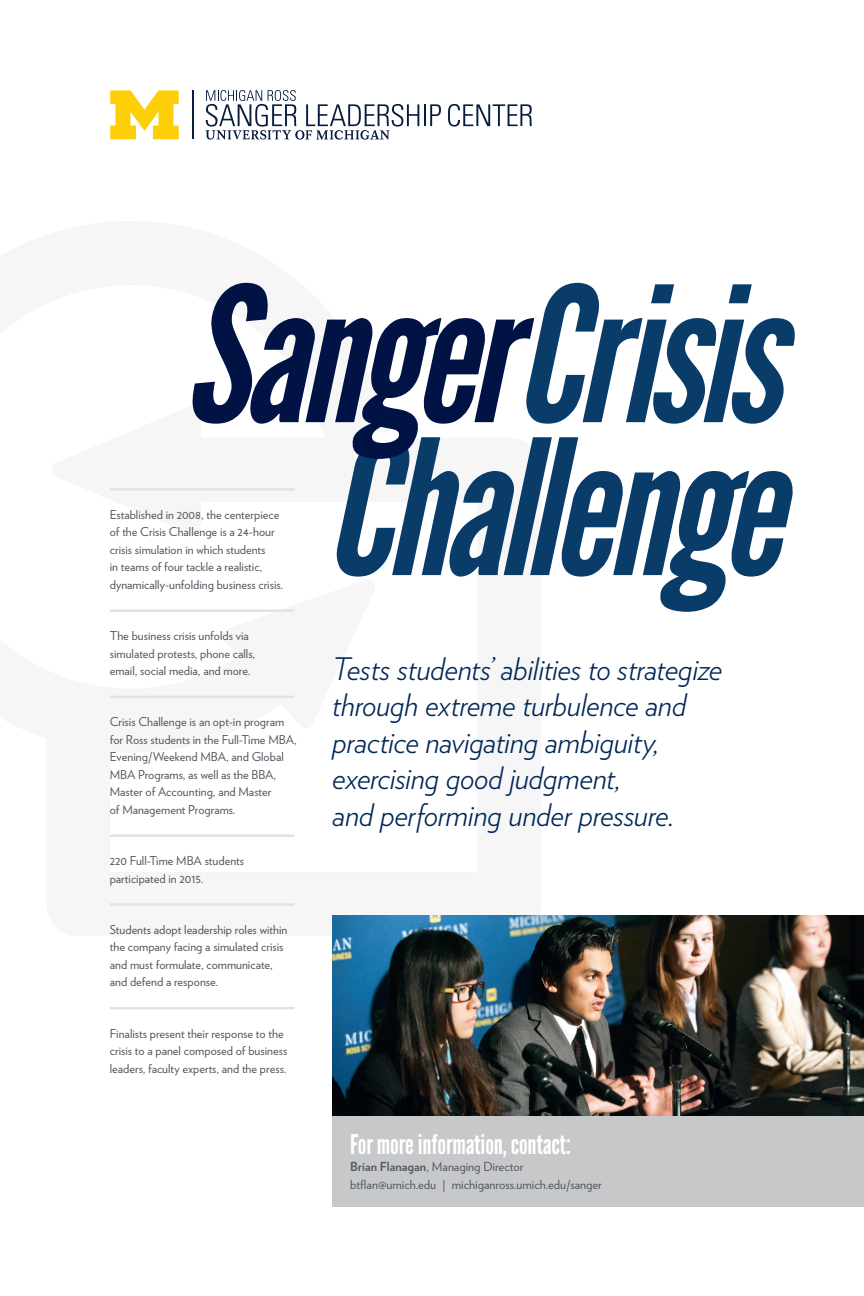
<style>
.page{position:relative;width:864px;height:1296px;background:#fff}
.page>*{position:absolute;margin:0;border:0;box-sizing:border-box;transform-origin:0 0}
.t1{font:italic 300 31px/36.5px "Verlag";letter-spacing:-.015em;color:#002756}
.t2{font:27px "League Gothic";letter-spacing:-.005em;color:#fff}
.t3{font:12.5px/17.5px "Verlag";color:#535860}
.t4{font:12.25px/17.5px "Verlag";color:#535860}
.s1{font-weight:700}
</style>
<div class="page">
<hr style="left:110px;top:488px;width:184px;height:3px;background:#e1e2e4">
<hr style="left:110px;top:609px;width:184px;height:3px;background:#e1e2e4">
<hr style="left:110px;top:696px;width:184px;height:2px;background:#e1e2e4">
<hr style="left:110px;top:834px;width:184px;height:3px;background:#e1e2e4">
<hr style="left:110px;top:903px;width:184px;height:3px;background:#e1e2e4">
<hr style="left:110px;top:1007px;width:184px;height:2px;background:#e1e2e4">
<div style="left:332px;top:1116px;width:532px;height:91px;background:#c7c8ca"></div>
<img style="left:332px;top:916px;width:532px;height:200px">
<svg style="left:336px;top:437px;width:457px;height:175px"></svg>
<svg style="left:534px;top:283px;width:261px;height:141px"></svg>
<svg style="left:192px;top:283px;width:342px;height:176px"></svg>
<hr style="left:192px;top:90px;width:2px;height:49px;background:#081d3e">
<svg style="left:110px;top:90px;width:69px;height:49px"></svg>
<svg style="left:206px;top:90px;width:213px;height:50px"></svg>
<hr style="left:424px;top:104px;width:2px;height:22px;background:#081d3e">
<svg style="left:430px;top:104px;width:11px;height:22px"></svg>
<svg style="left:448px;top:104px;width:84px;height:23px"></svg>
<p class="t4" style="left:110px;top:505px;width:175px">Established in 2008, the centerpiece of the Crisis Challenge is a 24-hour crisis simulation in which students<br>in teams of four tackle a realistic, dynamically-unfolding business crisis.</p>
<p class="t4" style="left:110px;top:626px;width:147px">The business crisis unfolds via simulated protests, phone calls, email, social media, and more.</p>
<p class="t4" style="left:110px;top:713px;width:188px">Crisis Challenge is an opt-in program for Ross students in the Full-Time MBA, Evening/Weekend MBA, and Global MBA Programs, as well as the BBA, Master of Accounting, and Master<br>of Management Programs.</p>
<p class="t4" style="left:110px;top:851px;width:136px">220 Full-Time MBA students participated in 2015.</p>
<p class="t4" style="left:110px;top:920px;width:179px">Students adopt leadership roles within the company facing a simulated crisis and must formulate, communicate, and defend a response.</p>
<p class="t4" style="left:110px;top:1024px;width:179px">Finalists present their response to the crisis to a panel composed of business leaders, faculty experts, and the press.</p>
<h1 class="t1" style="left:332px;top:648px;width:392px">Tests students’ abilities to strategize through extreme turbulence and practice navigating ambiguity, exercising good judgment,<br>and performing under pressure.</h1>
<h2 class="t2" style="left:350px;top:1128px;width:222px">For more information, contact:</h2>
<p class="t3" style="left:350px;top:1157px;width:253px"><span class="s1">Brian Flanagan</span>, Managing Director btflan@umich.edu | michiganross.umich.edu/sanger</p>
</div>
